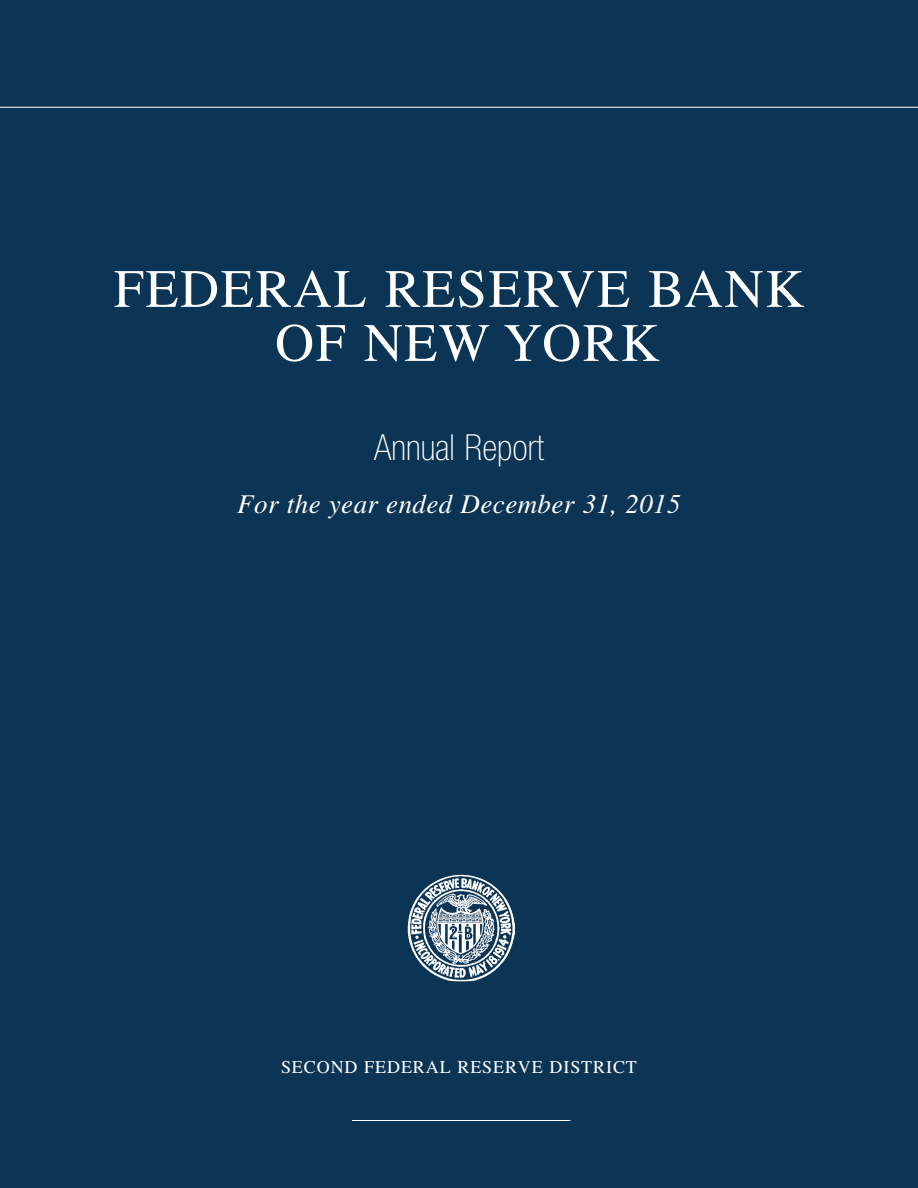
<style>
.page{position:relative;width:918px;height:1188px;background:#0c3454}
.page>*{position:absolute;margin:0;border:0;box-sizing:border-box;transform-origin:0 0}
.t1{font:54px/54px "Times LT Std";letter-spacing:.03em;color:#fff;text-align:center}
.t2{font:100 condensed 36px "Helvetica Neue LT Std";color:#fff}
.t3{font:italic 27px "Times LT Std";letter-spacing:.015em;color:#fff}
.t4{font:18px "Times LT Std";letter-spacing:.05em;color:#fff}
</style>
<div class="page">
<hr style="left:0;top:107px;width:918px;height:1px;background:#fff">
<img style="left:407px;top:875px;width:108px;height:106px">
<hr style="left:352px;top:1120px;width:218px;height:1px;background:#fff">
<h1 class="t1" style="left:114px;top:262px;width:692px">FEDERAL RESERVE BANK<br>OF NEW YORK</h1>
<h2 class="t2" style="left:374px;top:427px;width:171px">Annual Report</h2>
<p class="t3" style="left:237px;top:489px;width:445px">For the year ended December 31, 2015</p>
<p class="t4" style="left:281px;top:1057px;width:357px">SECOND FEDERAL RESERVE DISTRICT</p>
</div>
